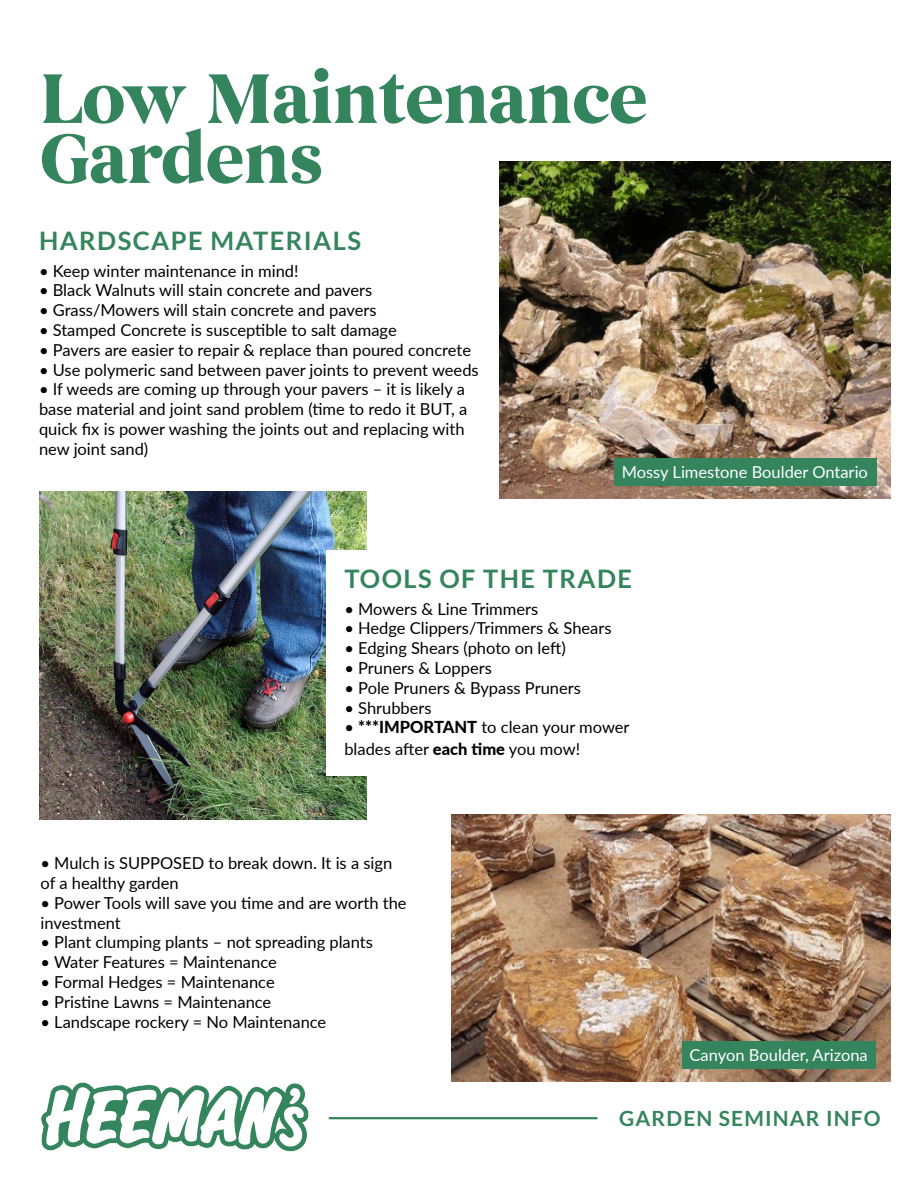
<style>
.page{position:relative;width:918px;height:1188px;background:#fff}
.page>*{position:absolute;margin:0;border:0;box-sizing:border-box;transform-origin:0 0}
.t1{font:700 72px/60px "Begum W03";letter-spacing:-.02em;color:#34845d}
.t2{font:700 25.5px "Lato";letter-spacing:.055em;color:#34845d}
.t3{font:700 21px "Lato";letter-spacing:.055em;color:#34845d}
.t4{font:16.5px/19.8px "Lato";color:#000}
.t5{font:16.5px "Lato";color:#fff}
.s1{font-weight:800}
</style>
<div class="page">
<svg style="left:41px;top:1082px;width:268px;height:70px"></svg>
<hr style="left:329px;top:1117px;width:269px;height:2px;background:#34845d">
<img style="left:500px;top:162px;width:391px;height:336px">
<div style="left:614px;top:459px;width:262px;height:27px;background:#34845d"></div>
<img style="left:39px;top:492px;width:328px;height:328px">
<div style="left:326px;top:550px;width:317px;height:225px;background:#fff"></div>
<img style="left:451px;top:814px;width:440px;height:268px">
<div style="left:682px;top:1041px;width:194px;height:28px;background:#34845d"></div>
<h1 class="t1" style="left:39px;top:71px;width:610px">Low Maintenance<br>Gardens</h1>
<h2 class="t2" style="left:39px;top:226px;width:324px">HARDSCAPE MATERIALS</h2>
<p class="t4" style="left:39px;top:260px;width:261px">• Keep winter maintenance in mind!</p>
<p class="t4" style="left:39px;top:280px;width:335px">• Black Walnuts will stain concrete and pavers</p>
<p class="t4" style="left:39px;top:300px;width:339px">• Grass/Mowers will stain concrete and pavers</p>
<p class="t4" style="left:39px;top:319px;width:359px">• Stamped Concrete is susceptible to salt damage</p>
<p class="t4" style="left:39px;top:339px;width:434px">• Pavers are easier to repair &amp; replace than poured concrete</p>
<p class="t4" style="left:39px;top:359px;width:441px">• Use polymeric sand between paver joints to prevent weeds</p>
<p class="t4" style="left:39px;top:379px;width:430px">• If weeds are coming up through your pavers – it is likely a base material and joint sand problem (time to redo it BUT, a quick fix is power washing the joints out and replacing with new joint sand)</p>
<p class="t5" style="left:622px;top:460px;width:248px">Mossy Limestone Boulder Ontario</p>
<h2 class="t2" style="left:344px;top:564px;width:289px">TOOLS OF THE TRADE</h2>
<p class="t4" style="left:344px;top:598px;width:195px">• Mowers &amp; Line Trimmers</p>
<p class="t4" style="left:344px;top:618px;width:269px">• Hedge Clippers/Trimmers &amp; Shears</p>
<p class="t4" style="left:344px;top:638px;width:223px">• Edging Shears (photo on left)</p>
<p class="t4" style="left:344px;top:657px;width:149px">• Pruners &amp; Loppers</p>
<p class="t4" style="left:344px;top:677px;width:238px">• Pole Pruners &amp; Bypass Pruners</p>
<p class="t4" style="left:344px;top:697px;width:89px">• Shrubbers</p>
<p class="t4" style="left:344px;top:716px;width:287px;line-height:21.6px">• <span class="s1">***IMPORTANT</span> to clean your mower blades after <span class="s1">each time</span> you mow!</p>
<p class="t4" style="left:40px;top:853px;width:353px">• Mulch is SUPPOSED to break down. It is a sign of a healthy garden</p>
<p class="t4" style="left:40px;top:892px;width:368px">• Power Tools will save you time and are worth the investment</p>
<p class="t4" style="left:40px;top:932px;width:334px">• Plant clumping plants – not spreading plants</p>
<p class="t4" style="left:40px;top:952px;width:238px">• Water Features = Maintenance</p>
<p class="t4" style="left:40px;top:971px;width:236px">• Formal Hedges = Maintenance</p>
<p class="t4" style="left:40px;top:991px;width:232px">• Pristine Lawns = Maintenance</p>
<p class="t4" style="left:40px;top:1011px;width:287px">• Landscape rockery = No Maintenance</p>
<p class="t5" style="left:690px;top:1043px;width:180px">Canyon Boulder, Arizona</p>
<p class="t3" style="left:619px;top:1107px;width:263px">GARDEN SEMINAR INFO</p>
</div>
